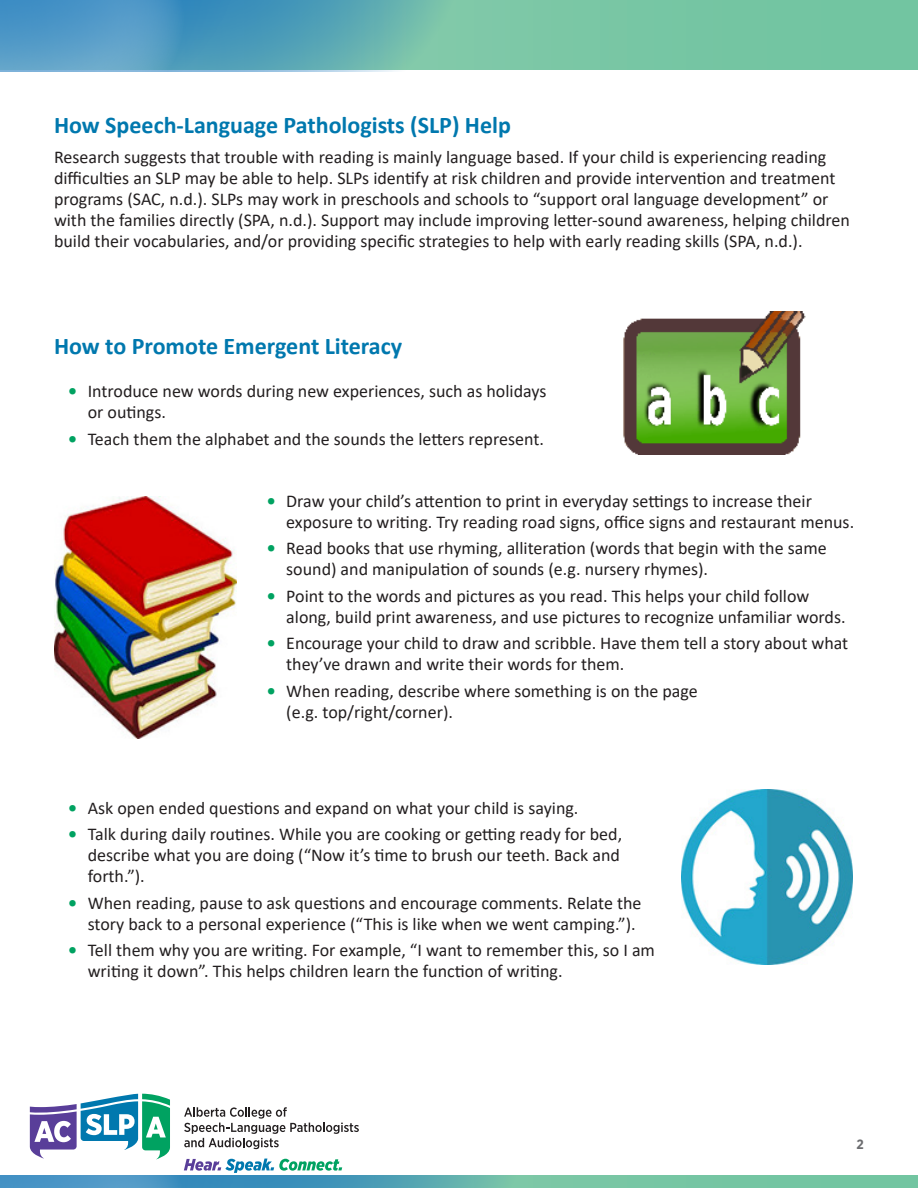
<style>
.page{position:relative;width:918px;height:1188px;background:#fff}
.page>*{position:absolute;margin:0;border:0;box-sizing:border-box;transform-origin:0 0}
.A_Head_SLP_Small{font:700 24px "Calibri";color:#0078ae}
.body{font:18px/21px "Calibri";color:#231f20}
.t1{font:700 13.5px "Gotham Narrow";color:#6c6d70}
.s1{font-weight:700;color:#00a261}
</style>
<div class="page">
<div style="left:0;top:1176px;width:918px;height:12px;background:#74c5a2"></div>
<svg style="left:0;top:1094px;width:528px;height:94px"></svg>
<div style="left:0;top:0;width:918px;height:70px;background:#75c5a3"></div>
<svg style="left:0;top:0;width:469px;height:71px"></svg>
<img style="left:54px;top:497px;width:183px;height:242px">
<img style="left:623px;top:311px;width:183px;height:144px">
<img style="left:681px;top:789px;width:171px;height:175px">
<p class="A_Head_SLP_Small" style="left:54px;top:108px;width:458px">How Speech-Language Pathologists (SLP) Help</p>
<p class="body" style="left:54px;top:146px;width:798px">Research suggests that trouble with reading is mainly language based. If your child is experiencing reading difficulties an SLP may be able to help. SLPs identify at risk children and provide intervention and treatment programs (SAC, n.d.). SLPs may work in preschools and schools to “support oral language development” or with the families directly (SPA, n.d.). Support may include improving letter-sound awareness, helping children build their vocabularies, and/or providing specific strategies to help with early reading skills (SPA, n.d.).</p>
<p class="A_Head_SLP_Small" style="left:54px;top:329px;width:350px">How to Promote Emergent Literacy</p>
<p class="body" style="left:88px;top:380px;width:460px;text-indent:-20px"><span class="s1">•</span> Introduce new words during new experiences, such as holidays or outings.</p>
<p class="body" style="left:68px;top:428px;width:477px"><span class="s1">•</span> Teach them the alphabet and the sounds the letters represent.</p>
<p class="body" style="left:286px;top:490px;width:569px;text-indent:-20px"><span class="s1">•</span> Draw your child’s attention to print in everyday settings to increase their exposure to writing. Try reading road signs, office signs and restaurant menus.</p>
<p class="body" style="left:286px;top:538px;width:542px;text-indent:-20px"><span class="s1">•</span> Read books that use rhyming, alliteration (words that begin with the same sound) and manipulation of sounds (e.g. nursery rhymes).</p>
<p class="body" style="left:286px;top:585px;width:561px;text-indent:-20px"><span class="s1">•</span> Point to the words and pictures as you read. This helps your child follow along, build print awareness, and use pictures to recognize unfamiliar words.</p>
<p class="body" style="left:286px;top:632px;width:564px;text-indent:-20px"><span class="s1">•</span> Encourage your child to draw and scribble. Have them tell a story about what they’ve drawn and write their words for them.</p>
<p class="body" style="left:286px;top:680px;width:413px;text-indent:-20px"><span class="s1">•</span> When reading, describe where something is on the page (e.g. top/right/corner).</p>
<p class="body" style="left:68px;top:797px;width:512px"><span class="s1">•</span> Ask open ended questions and expand on what your child is saying.</p>
<p class="body" style="left:88px;top:823px;width:536px;text-indent:-20px"><span class="s1">•</span> Talk during daily routines. While you are cooking or getting ready for bed, describe what you are doing (“Now it’s time to brush our teeth. Back and forth.”).</p>
<p class="body" style="left:88px;top:892px;width:555px;text-indent:-20px"><span class="s1">•</span> When reading, pause to ask questions and encourage comments. Relate the story back to a personal experience (“This is like when we went camping.”).</p>
<p class="body" style="left:88px;top:939px;width:569px;text-indent:-20px"><span class="s1">•</span> Tell them why you are writing. For example, “I want to remember this, so I am writing it down”. This helps children learn the function of writing.</p>
<p class="t1" style="left:857px;top:1135px;width:9px">2</p>
</div>
